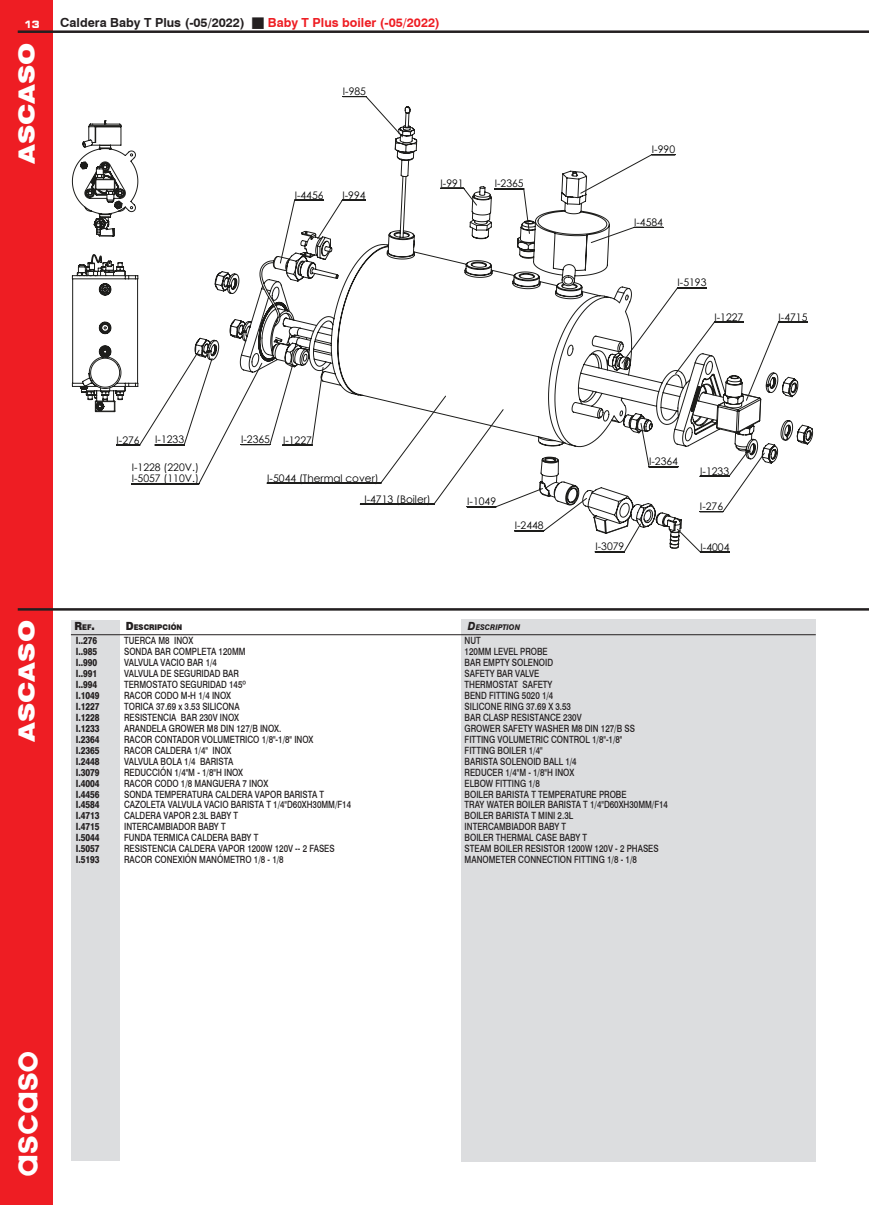
<style>
.page{position:relative;width:869px;height:1205px;background:#fff}
.page>*{position:absolute;margin:0;border:0;box-sizing:border-box;transform-origin:0 0}
.t1{font:27.5px "ASCAS Ologotype";color:#fff}
.t2{font:900 22.5px "Swiss 721 BT";color:#fff;scale:1.2 1}
.TITOL_PAGINA_RIGHT{font:700 12.5px "Swiss 721 BT";color:#231f20}
.t3{font:900 11.25px "Swiss 721 BT";color:#231f20;scale:.9 1}
.t4{font:10.38px/10.4px "Century Gothic";color:#000}
.TEXTO_REGULAR{font:500 10px "Swiss 721 BT";color:#231f20;scale:.8 1}
.referencia{font:800 10px "Swiss 721 BT";color:#231f20;scale:.8 1}
.t5{font:700 expanded 10px "Square 721 BT";color:#fff;scale:.8 1}
.t6{font:900 7.88px "Swiss 721 BT";color:#231f20;scale:.9 1}
.t7{font:italic 800 7.88px "Swiss 721 BT";color:#231f20;scale:.9 1}
.s1{color:#ee1d23}
.s2{font-size:7.88px}
.s3{font-size:11.25px}
</style>
<div class="page">
<div style="left:0;top:0;width:53px;height:1205px;background:#ee1d23"></div>
<hr style="left:18px;top:30px;width:850px;height:3px;background:#231f20">
<hr style="left:18px;top:608px;width:850px;height:3px;background:#231f20">
<div style="left:461px;top:619px;width:354px;height:542px;background:#dcdddf"></div>
<div style="left:71px;top:621px;width:48px;height:540px;background:#dcdddf"></div>
<hr style="left:71px;top:634px;width:744px;height:1px;background:#231f20">
<svg style="left:194px;top:271px;width:618px;height:278px"></svg>
<svg style="left:241px;top:106px;width:519px;height:442px"></svg>
<svg style="left:72px;top:120px;width:66px;height:116px"></svg>
<svg style="left:72px;top:254px;width:66px;height:158px"></svg>
<p class="t5" style="left:24px;top:18px;width:21px">13</p>
<h2 class="t2" style="left:13px;top:164px;width:103px;rotate:-90deg">ASCASO</h2>
<p class="TITOL_PAGINA_RIGHT" style="left:60px;top:15px;width:381px">Caldera Baby T Plus (-05/2022) ■ <span class="s1">Baby T Plus boiler (-05/2022)</span></p>
<p class="t4" style="left:343px;top:86px;width:25px">I-985</p>
<p class="t4" style="left:294px;top:190px;width:30px">I-4456</p>
<p class="t4" style="left:342px;top:190px;width:25px">I-994</p>
<p class="t4" style="left:440px;top:178px;width:25px">I-991</p>
<p class="t4" style="left:494px;top:178px;width:30px">I-2365</p>
<p class="t4" style="left:651px;top:144px;width:25px">I-990</p>
<p class="t4" style="left:633px;top:217px;width:30px">I-4584</p>
<p class="t4" style="left:677px;top:277px;width:30px">I-5193</p>
<p class="t4" style="left:714px;top:311px;width:30px">I-1227</p>
<p class="t4" style="left:778px;top:311px;width:30px">I-4715</p>
<h2 class="t2" style="left:13px;top:742px;width:103px;rotate:-90deg">ASCASO</h2>
<p class="t4" style="left:116px;top:434px;width:25px">I-276</p>
<p class="t4" style="left:155px;top:434px;width:30px">I-1233</p>
<p class="t4" style="left:132px;top:462px;width:68px">I-1228 (220V.)<br>I-5057 (110V.)</p>
<p class="t4" style="left:241px;top:434px;width:30px">I-2365</p>
<p class="t4" style="left:283px;top:434px;width:30px">I-1227</p>
<p class="t4" style="left:267px;top:472px;width:113px">I-5044 (Thermal cover)</p>
<p class="t4" style="left:364px;top:493px;width:68px">I-4713 (Boiler)</p>
<p class="t4" style="left:467px;top:496px;width:30px">I-1049</p>
<p class="t4" style="left:514px;top:520px;width:30px">I-2448</p>
<p class="t4" style="left:648px;top:456px;width:30px">I-2364</p>
<p class="t4" style="left:700px;top:466px;width:30px">I-1233</p>
<p class="t4" style="left:699px;top:501px;width:25px">I-276</p>
<p class="t4" style="left:595px;top:541px;width:30px">I-3079</p>
<p class="t4" style="left:700px;top:542px;width:30px">I-4004</p>
<p class="t3" style="left:74px;top:619px;width:24px">R<span class="s2">EF</span>.</p>
<p class="t6" style="left:126px;top:622px;width:64px"><span class="s3">D</span>ESCRIPCIÓN</p>
<p class="t7" style="left:468px;top:622px;width:59px"><span class="s3">D</span>ESCRIPTION</p>
<p class="referencia" style="left:76px;top:634px;width:28px">I..276</p>
<p class="TEXTO_REGULAR" style="left:124px;top:634px;width:88px">TUERCA M8 INOX</p>
<p class="TEXTO_REGULAR" style="left:464px;top:634px;width:22px">NUT</p>
<p class="referencia" style="left:76px;top:645px;width:28px">I..985</p>
<p class="TEXTO_REGULAR" style="left:124px;top:645px;width:153px">SONDA BAR COMPLETA 120MM</p>
<p class="TEXTO_REGULAR" style="left:464px;top:645px;width:105px">120MM LEVEL PROBE</p>
<p class="referencia" style="left:76px;top:656px;width:28px">I..990</p>
<p class="TEXTO_REGULAR" style="left:124px;top:656px;width:118px">VALVULA VACIO BAR 1/4</p>
<p class="TEXTO_REGULAR" style="left:464px;top:656px;width:112px">BAR EMPTY SOLENOID</p>
<p class="referencia" style="left:76px;top:667px;width:28px">I..991</p>
<p class="TEXTO_REGULAR" style="left:124px;top:667px;width:145px">VALVULA DE SEGURIDAD BAR</p>
<p class="TEXTO_REGULAR" style="left:464px;top:667px;width:95px">SAFETY BAR VALVE</p>
<p class="referencia" style="left:76px;top:678px;width:28px">I..994</p>
<p class="TEXTO_REGULAR" style="left:124px;top:678px;width:154px">TERMOSTATO SEGURIDAD 145º</p>
<p class="TEXTO_REGULAR" style="left:464px;top:678px;width:111px">THERMOSTAT SAFETY</p>
<p class="referencia" style="left:76px;top:689px;width:31px">I.1049</p>
<p class="TEXTO_REGULAR" style="left:124px;top:689px;width:135px">RACOR CODO M-H 1/4 INOX</p>
<p class="TEXTO_REGULAR" style="left:464px;top:689px;width:112px">BEND FITTING 5020 1/4</p>
<p class="referencia" style="left:76px;top:700px;width:31px">I.1227</p>
<p class="TEXTO_REGULAR" style="left:124px;top:700px;width:146px">TORICA 37.69 x 3.53 SILICONA</p>
<p class="TEXTO_REGULAR" style="left:464px;top:700px;width:134px">SILICONE RING 37.69 X 3.53</p>
<p class="referencia" style="left:76px;top:711px;width:31px">I.1228</p>
<p class="TEXTO_REGULAR" style="left:124px;top:711px;width:145px">RESISTENCIA BAR 230V INOX</p>
<p class="TEXTO_REGULAR" style="left:464px;top:711px;width:148px">BAR CLASP RESISTANCE 230V</p>
<p class="referencia" style="left:76px;top:722px;width:31px">I.1233</p>
<p class="TEXTO_REGULAR" style="left:124px;top:722px;width:198px">ARANDELA GROWER M8 DIN 127/B INOX.</p>
<p class="TEXTO_REGULAR" style="left:464px;top:722px;width:214px">GROWER SAFETY WASHER M8 DIN 127/B SS</p>
<p class="referencia" style="left:76px;top:733px;width:31px">I.2364</p>
<p class="TEXTO_REGULAR" style="left:124px;top:733px;width:238px">RACOR CONTADOR VOLUMETRICO 1/8"-1/8" INOX</p>
<p class="TEXTO_REGULAR" style="left:464px;top:733px;width:199px">FITTING VOLUMETRIC CONTROL 1/8"-1/8"</p>
<p class="referencia" style="left:76px;top:744px;width:31px">I.2365</p>
<p class="TEXTO_REGULAR" style="left:124px;top:744px;width:136px">RACOR CALDERA 1/4" INOX</p>
<p class="TEXTO_REGULAR" style="left:464px;top:744px;width:99px">FITTING BOILER 1/4"</p>
<p class="referencia" style="left:76px;top:755px;width:31px">I.2448</p>
<p class="TEXTO_REGULAR" style="left:124px;top:755px;width:138px">VALVULA BOLA 1/4 BARISTA</p>
<p class="TEXTO_REGULAR" style="left:464px;top:755px;width:142px">BARISTA SOLENOID BALL 1/4</p>
<p class="referencia" style="left:76px;top:766px;width:31px">I.3079</p>
<p class="TEXTO_REGULAR" style="left:124px;top:766px;width:150px">REDUCCIÓN 1/4"M - 1/8"H INOX</p>
<p class="TEXTO_REGULAR" style="left:464px;top:766px;width:138px">REDUCER 1/4"M - 1/8"H INOX</p>
<p class="referencia" style="left:76px;top:777px;width:31px">I.4004</p>
<p class="TEXTO_REGULAR" style="left:124px;top:777px;width:182px">RACOR CODO 1/8 MANGUERA 7 INOX</p>
<p class="TEXTO_REGULAR" style="left:464px;top:777px;width:95px">ELBOW FITTING 1/8</p>
<p class="referencia" style="left:76px;top:788px;width:31px">I.4456</p>
<p class="TEXTO_REGULAR" style="left:124px;top:788px;width:251px">SONDA TEMPERATURA CALDERA VAPOR BARISTA T</p>
<p class="TEXTO_REGULAR" style="left:464px;top:788px;width:204px">BOILER BARISTA T TEMPERATURE PROBE</p>
<p class="referencia" style="left:76px;top:799px;width:31px">I.4584</p>
<p class="TEXTO_REGULAR" style="left:124px;top:799px;width:285px">CAZOLETA VALVULA VACIO BARISTA T 1/4"D60XH30MM/F14</p>
<p class="TEXTO_REGULAR" style="left:464px;top:799px;width:256px">TRAY WATER BOILER BARISTA T 1/4"D60XH30MM/F14</p>
<p class="referencia" style="left:76px;top:810px;width:31px">I.4713</p>
<p class="TEXTO_REGULAR" style="left:124px;top:810px;width:144px">CALDERA VAPOR 2.3L BABY T</p>
<p class="TEXTO_REGULAR" style="left:464px;top:810px;width:137px">BOILER BARISTA T MINI 2.3L</p>
<p class="referencia" style="left:76px;top:821px;width:31px">I.4715</p>
<p class="TEXTO_REGULAR" style="left:124px;top:821px;width:128px">INTERCAMBIADOR BABY T</p>
<p class="TEXTO_REGULAR" style="left:464px;top:821px;width:128px">INTERCAMBIADOR BABY T</p>
<p class="referencia" style="left:76px;top:832px;width:31px">I.5044</p>
<p class="TEXTO_REGULAR" style="left:124px;top:832px;width:169px">FUNDA TERMICA CALDERA BABY T</p>
<p class="TEXTO_REGULAR" style="left:464px;top:832px;width:154px">BOILER THERMAL CASE BABY T</p>
<p class="referencia" style="left:76px;top:843px;width:31px">I.5057</p>
<p class="TEXTO_REGULAR" style="left:124px;top:843px;width:264px">RESISTENCIA CALDERA VAPOR 1200W 120V -- 2 FASES</p>
<p class="TEXTO_REGULAR" style="left:464px;top:843px;width:244px">STEAM BOILER RESISTOR 1200W 120V - 2 PHASES</p>
<p class="referencia" style="left:76px;top:854px;width:31px">I.5193</p>
<p class="TEXTO_REGULAR" style="left:124px;top:854px;width:201px">RACOR CONEXIÓN MANÓMETRO 1/8 - 1/8</p>
<p class="TEXTO_REGULAR" style="left:464px;top:854px;width:217px">MANOMETER CONNECTION FITTING 1/8 - 1/8</p>
<h1 class="t1" style="left:13px;top:1176px;width:128px;rotate:-90deg">ascaso</h1>
</div>
